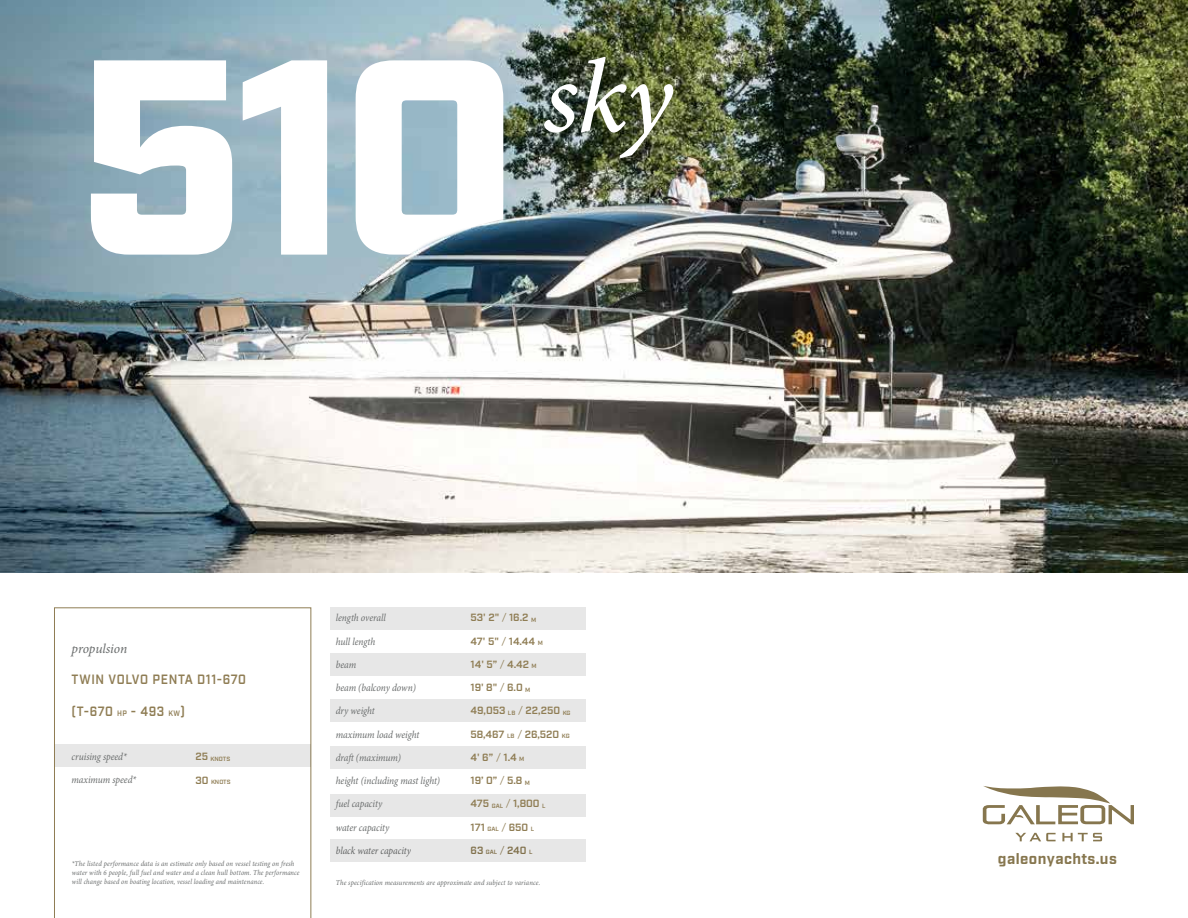
<style>
.page{position:relative;width:1188px;height:918px;background:#fff}
.page>*{position:absolute;margin:0;border:0;box-sizing:border-box;transform-origin:0 0}
.t1{font:900 277.5px "Industry";color:#fff}
.t2{font:italic 500 105px "Minion Pro";color:#fff}
.t3{font:700 15px "Industry";letter-spacing:.03em;color:#86764e}
.t4{font:600 13.5px "Industry";letter-spacing:.05em;color:#8f7d54;scale:.9 1}
.t5{font:italic 13.5px "Minion Pro";letter-spacing:-.01em;color:#686b6b}
.t6{font:italic 10.5px "Minion Pro";letter-spacing:-.005em;color:#686b6b;scale:.9 1}
.t7{font:600 10.5px "Industry";color:#8f7d54}
.t8{font:italic 7.5px/9px "Minion Pro";letter-spacing:.02em;color:#686b6b;scale:.9 1}
.t9{font:600 6.15px "Industry";letter-spacing:-.005em;color:#8f7d54}
.s1{font-size:7.8px}
.s2{font-size:10.5px}
.s3{font-weight:400}
.s4{font-size:6.15px}
</style>
<div class="page">
<div style="left:330px;top:794px;width:256px;height:23px;background:#e7e7e7"></div>
<svg style="left:54px;top:607px;width:257px;height:311px"></svg>
<div style="left:330px;top:699px;width:256px;height:23px;background:#e7e7e7"></div>
<div style="left:330px;top:746px;width:256px;height:23px;background:#e7e7e7"></div>
<div style="left:330px;top:607px;width:256px;height:23px;background:#e7e7e7"></div>
<div style="left:330px;top:654px;width:256px;height:22px;background:#e7e7e7"></div>
<div style="left:330px;top:840px;width:256px;height:22px;background:#e7e7e7"></div>
<img style="left:0;top:0;width:1188px;height:572px">
<div style="left:55px;top:745px;width:256px;height:22px;background:#e7e7e7"></div>
<svg style="left:983px;top:786px;width:151px;height:39px"></svg>
<svg style="left:1062px;top:833px;width:40px;height:8px"></svg>
<svg style="left:1015px;top:833px;width:41px;height:8px"></svg>
<h1 class="t1" style="left:75px;top:-8px;width:446px">510</h1>
<h2 class="t2" style="left:543px;top:26px;width:131px">sky</h2>
<h3 class="t5" style="left:72px;top:639px;width:57px">propulsion</h3>
<h3 class="t4" style="left:72px;top:671px;width:195px">TWIN VOLVO PENTA D11-670</h3>
<h3 class="t4" style="left:72px;top:703px;width:128px">(T-670 <span class="s1">HP</span> - 493 <span class="s1">KW</span>)</h3>
<h3 class="t6" style="left:72px;top:750px;width:63px">cruising speed*</h3>
<h3 class="t6" style="left:72px;top:773px;width:73px">maximum speed*</h3>
<p class="t9" style="left:195px;top:755px;width:36px"><span class="s2">25</span> KNOTS</p>
<p class="t9" style="left:195px;top:778px;width:37px"><span class="s2">30</span> KNOTS</p>
<p class="t8" style="left:72px;top:859px;width:255px">*The listed performance data is an estimate only based on vessel testing on fresh water with 6 people, full fuel and water and a clean hull bottom. The performance will change based on boating location, vessel loading and maintenance.</p>
<h3 class="t6" style="left:336px;top:611px;width:57px">length overall</h3>
<h3 class="t6" style="left:336px;top:634px;width:45px">hull length</h3>
<h3 class="t6" style="left:336px;top:657px;width:24px">beam</h3>
<h3 class="t6" style="left:336px;top:681px;width:91px">beam (balcony down)</h3>
<h3 class="t6" style="left:336px;top:704px;width:45px">dry weight</h3>
<h3 class="t6" style="left:336px;top:727px;width:94px">maximum load weight</h3>
<h3 class="t6" style="left:336px;top:750px;width:74px">draft (maximum)</h3>
<h3 class="t6" style="left:336px;top:774px;width:117px">height (including mast light)</h3>
<h3 class="t6" style="left:336px;top:797px;width:53px">fuel capacity</h3>
<h3 class="t6" style="left:336px;top:820px;width:61px">water capacity</h3>
<h3 class="t6" style="left:336px;top:843px;width:85px">black water capacity</h3>
<h3 class="t7" style="left:471px;top:612px;width:67px">53' 2" <span class="s3">/</span> 16.2 <span class="s4">M</span></h3>
<h3 class="t7" style="left:471px;top:635px;width:74px">47' 5" <span class="s3">/</span> 14.44 <span class="s4">M</span></h3>
<h3 class="t7" style="left:471px;top:658px;width:68px">14' 5” <span class="s3">/</span> 4.42 <span class="s4">M</span></h3>
<h3 class="t7" style="left:471px;top:681px;width:61px">19' 8" <span class="s3">/</span> 6.0 <span class="s4">M</span></h3>
<h3 class="t7" style="left:471px;top:705px;width:101px">49,053 <span class="s4">LB</span> <span class="s3">/</span> 22,250 <span class="s4">KG</span></h3>
<h3 class="t7" style="left:471px;top:728px;width:101px">58,467 <span class="s4">LB</span> <span class="s3">/</span> 26,520 <span class="s4">KG</span></h3>
<h3 class="t7" style="left:471px;top:751px;width:55px">4' 6” <span class="s3">/</span> 1.4 <span class="s4">M</span></h3>
<h3 class="t7" style="left:471px;top:774px;width:61px">19’ 0” <span class="s3">/</span> 5.8 <span class="s4">M</span></h3>
<h3 class="t7" style="left:471px;top:798px;width:77px">475 <span class="s4">GAL</span> <span class="s3">/</span> 1,800 <span class="s4">L</span></h3>
<h3 class="t7" style="left:471px;top:821px;width:65px">171 <span class="s4">GAL</span> <span class="s3">/</span> 650 <span class="s4">L</span></h3>
<h3 class="t7" style="left:471px;top:844px;width:63px">63 <span class="s4">GAL</span> <span class="s3">/</span> 240 <span class="s4">L</span></h3>
<p class="t8" style="left:336px;top:878px;width:229px">The specification measurements are approximate and subject to variance.</p>
<h3 class="t3" style="left:998px;top:850px;width:121px">galeonyachts.us</h3>
</div>
